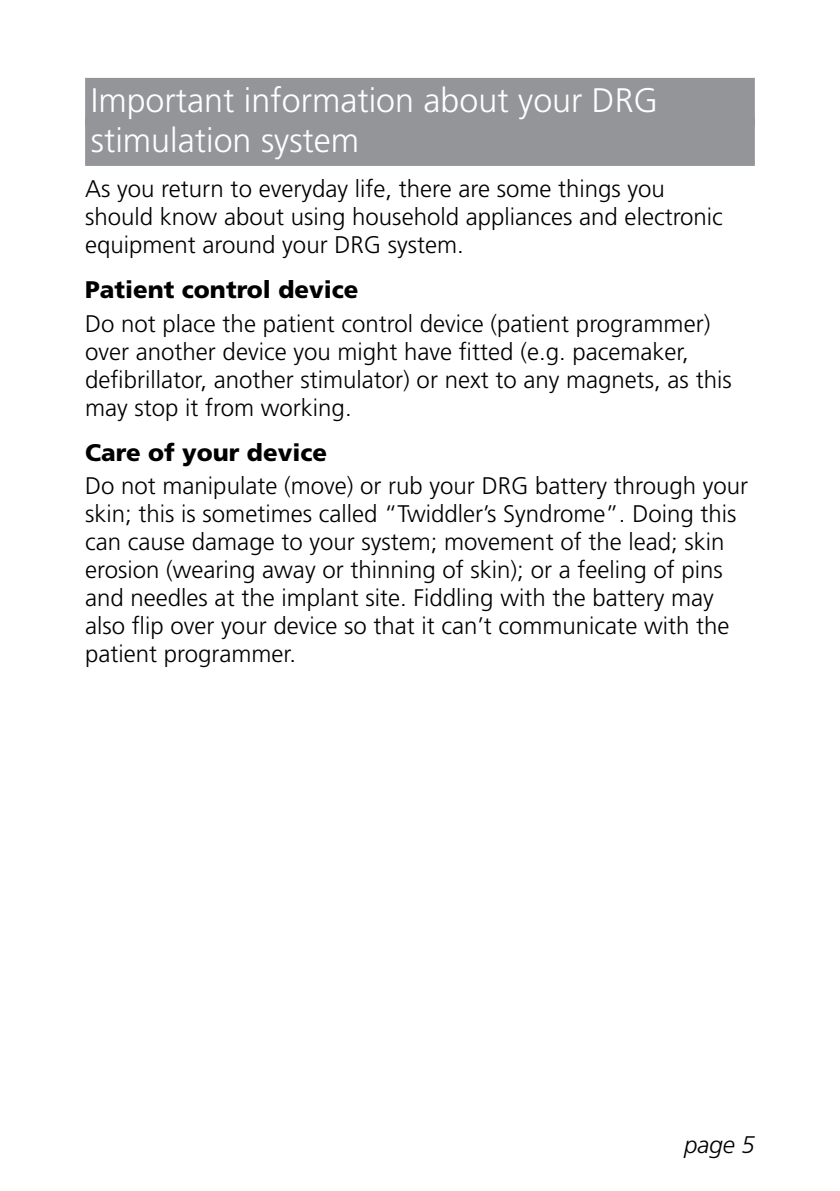
<style>
.page{position:relative;width:840px;height:1191px;background:#fff}
.page>*{position:absolute;margin:0;border:0;box-sizing:border-box;transform-origin:0 0}
.t1{font:300 34px/40px "Frutiger";color:#fff}
.t2{font:300 24px/28px "Frutiger";color:#000}
.t3{font:900 24px "Frutiger";color:#000}
.t4{font:italic 300 24px "Frutiger";color:#000}
</style>
<div class="page">
<div style="left:85px;top:78px;width:669px;height:48px;background:#939598"></div>
<div style="left:85px;top:118px;width:669px;height:48px;background:#939598"></div>
<h1 class="t1" style="left:91px;top:80px;width:568px">Important information about your DRG stimulation system</h1>
<p class="t2" style="left:85px;top:174px;width:639px">As you return to everyday life, there are some things you should know about using household appliances and electronic equipment around your DRG system.</p>
<p class="t3" style="left:85px;top:275px;width:275px">Patient control device</p>
<p class="t2" style="left:85px;top:309px;width:647px">Do not place the patient control device (patient programmer) over another device you might have fitted (e.g. pacemaker, defibrillator, another stimulator) or next to any magnets, as this may stop it from working.</p>
<p class="t3" style="left:85px;top:438px;width:243px">Care of your device</p>
<p class="t2" style="left:85px;top:472px;width:664px">Do not manipulate (move) or rub your DRG battery through your skin; this is sometimes called “Twiddler’s Syndrome”. Doing this can cause damage to your system; movement of the lead; skin erosion (wearing away or thinning of skin); or a feeling of pins and needles at the implant site. Fiddling with the battery may also flip over your device so that it can’t communicate with the patient programmer.</p>
<p class="t4" style="left:683px;top:1131px;width:72px">page 5</p>
</div>
